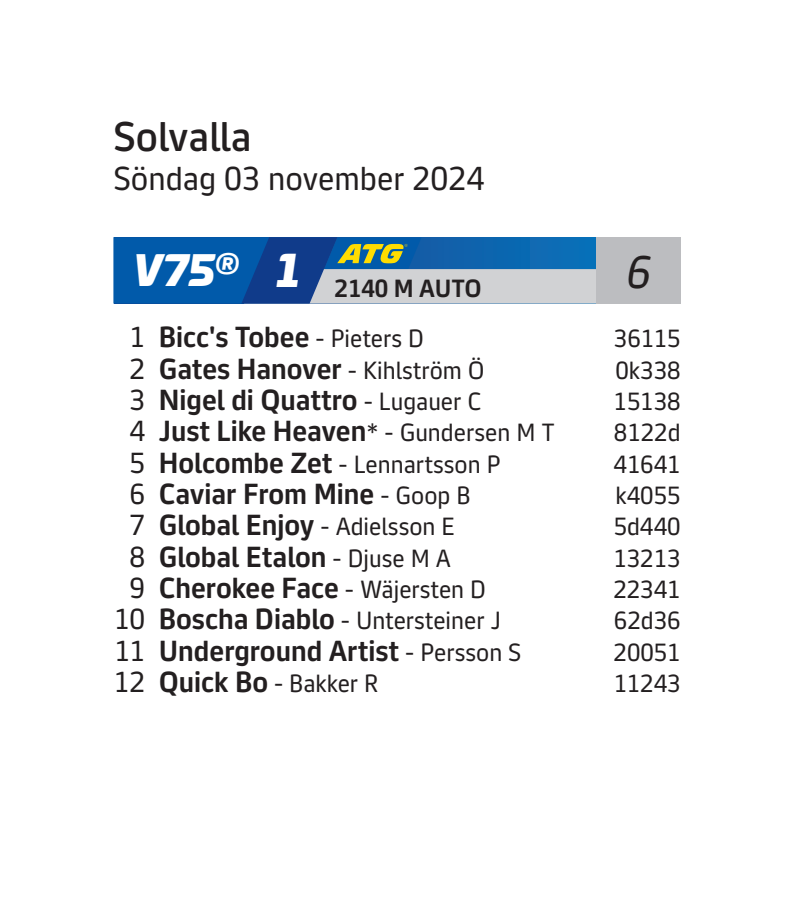
<style>
.page{position:relative;width:794px;height:908px;background:#fff}
.page>*{position:absolute;margin:0;border:0;box-sizing:border-box;transform-origin:0 0}
.t1{font:46px "ATG Rubrik";color:#fff}
.t2{font:44px "ATG Rubrik";color:#fff}
.t3{font:italic 44px "ATG Text";color:#231f20}
.t4{font:500 40px "ATG Text";color:#231f20}
.t5{font:32px "ATG Text";color:#231f20}
.HorseAndRider{font:700 28px "ATG Text";color:#231f20}
.S_REKORD{font:28px "ATG Text";color:#231f20}
.HorseAndRider-2{font:24px "ATG Text";color:#231f20}
.S_REKORD-2{font:24px "ATG Text";color:#231f20}
.t6{font:700 24px "ATG Text";color:#231f20}
.s1{font-weight:400;font-size:24px}
.s2{font-weight:700;font-size:28px}
</style>
<div class="page">
<div style="left:595px;top:237px;width:85px;height:66px;background:#bcbdc0"></div>
<svg style="left:113px;top:237px;width:483px;height:66px;background:#4a7faf"></svg>
<p class="t4" style="left:113px;top:113px;width:140px">Solvalla</p>
<p class="t5" style="left:113px;top:159px;width:372px">Söndag 03 november 2024</p>
<p class="t2" style="left:134px;top:244px;width:106px">V75®</p>
<p class="t1" style="left:277px;top:243px;width:25px">1</p>
<p class="t6" style="left:334px;top:274px;width:149px">2140 M AUTO</p>
<p class="t3" style="left:626px;top:246px;width:26px">6</p>
<p class="S_REKORD" style="left:129px;top:320px;width:17px">1</p>
<p class="HorseAndRider" style="left:159px;top:320px;width:267px">Bicc's Tobee <span class="s1">- Pieters D</span></p>
<p class="S_REKORD-2" style="left:614px;top:324px;width:68px">36115</p>
<p class="S_REKORD" style="left:129px;top:352px;width:17px">2</p>
<p class="HorseAndRider" style="left:159px;top:351px;width:327px">Gates Hanover <span class="s1">- Kihlström Ö</span></p>
<p class="S_REKORD-2" style="left:615px;top:356px;width:67px">0k338</p>
<p class="S_REKORD" style="left:129px;top:383px;width:17px">3</p>
<p class="HorseAndRider" style="left:159px;top:383px;width:324px">Nigel di Quattro <span class="s1">- Lugauer C</span></p>
<p class="S_REKORD-2" style="left:613px;top:387px;width:68px">15138</p>
<p class="S_REKORD" style="left:129px;top:414px;width:17px">4</p>
<p class="HorseAndRider" style="left:159px;top:414px;width:398px">Just Like Heaven<span class="s1">* - Gundersen M T</span></p>
<p class="S_REKORD-2" style="left:614px;top:418px;width:68px">8122d</p>
<p class="S_REKORD" style="left:129px;top:446px;width:17px">5</p>
<p class="HorseAndRider-2" style="left:159px;top:449px;width:343px"><span class="s2">Holcombe Zet</span> - Lennartsson P</p>
<p class="S_REKORD-2" style="left:613px;top:449px;width:68px">41641</p>
<p class="S_REKORD" style="left:129px;top:477px;width:17px">6</p>
<p class="HorseAndRider" style="left:159px;top:477px;width:313px">Caviar From Mine <span class="s1">- Goop B</span></p>
<p class="S_REKORD-2" style="left:615px;top:481px;width:67px">k4055</p>
<p class="S_REKORD" style="left:129px;top:508px;width:17px">7</p>
<p class="HorseAndRider" style="left:159px;top:508px;width:298px">Global Enjoy <span class="s1">- Adielsson E</span></p>
<p class="S_REKORD-2" style="left:613px;top:512px;width:68px">5d440</p>
<p class="S_REKORD" style="left:129px;top:540px;width:17px">8</p>
<p class="HorseAndRider" style="left:159px;top:539px;width:294px">Global Etalon <span class="s1">- Djuse M A</span></p>
<p class="S_REKORD-2" style="left:613px;top:543px;width:69px">13213</p>
<p class="S_REKORD" style="left:129px;top:571px;width:17px">9</p>
<p class="HorseAndRider" style="left:159px;top:570px;width:329px">Cherokee Face <span class="s1">- Wäjersten D</span></p>
<p class="S_REKORD-2" style="left:613px;top:575px;width:69px">22341</p>
<p class="S_REKORD" style="left:114px;top:602px;width:33px">10</p>
<p class="HorseAndRider-2" style="left:159px;top:606px;width:344px"><span class="s2">Boscha Diablo</span> - Untersteiner J</p>
<p class="S_REKORD-2" style="left:614px;top:606px;width:68px">62d36</p>
<p class="S_REKORD" style="left:114px;top:633px;width:32px">11</p>
<p class="HorseAndRider" style="left:159px;top:633px;width:364px">Underground Artist <span class="s1">- Persson S</span></p>
<p class="S_REKORD-2" style="left:613px;top:637px;width:68px">20051</p>
<p class="S_REKORD" style="left:114px;top:665px;width:33px">12</p>
<p class="HorseAndRider-2" style="left:159px;top:669px;width:221px"><span class="s2">Quick Bo</span> - Bakker R</p>
<p class="S_REKORD-2" style="left:614px;top:669px;width:68px">11243</p>
</div>
